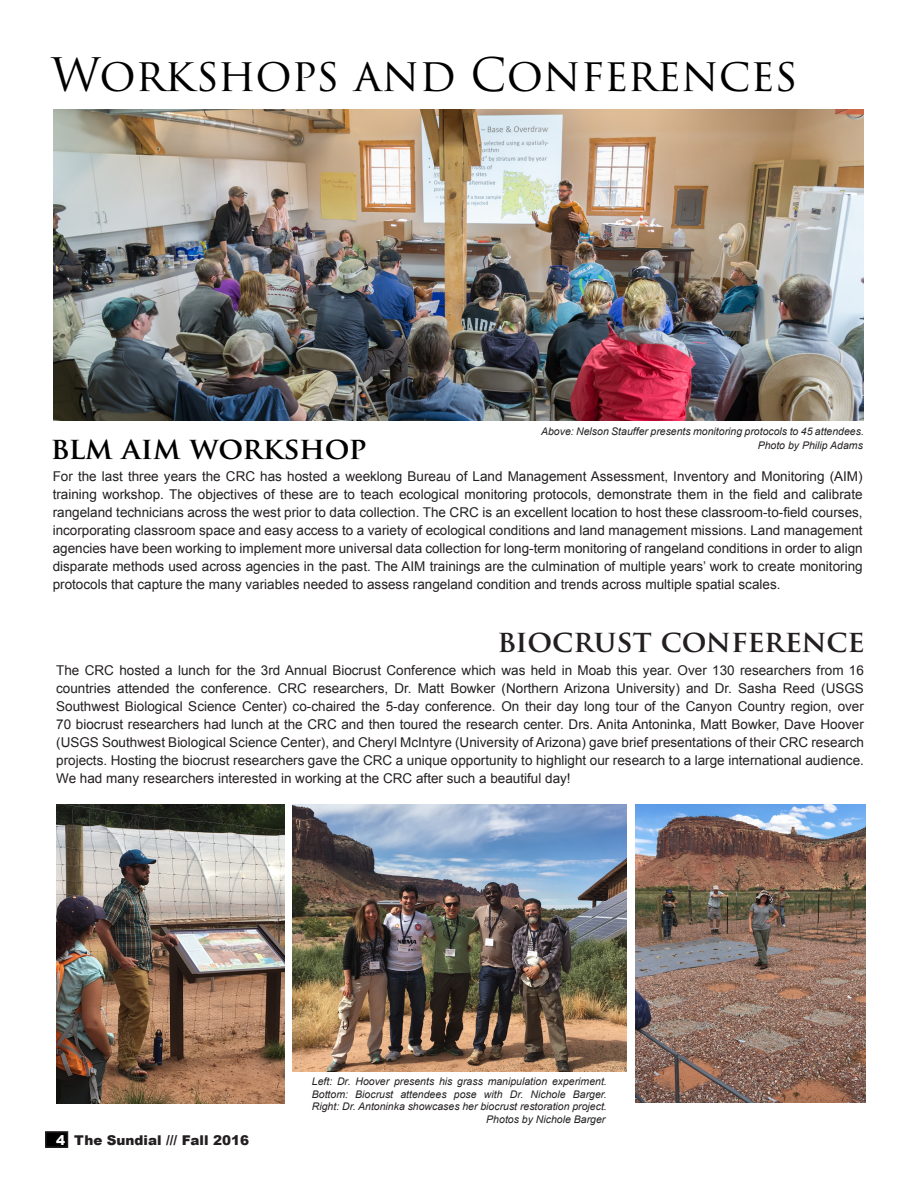
<style>
.page{position:relative;width:918px;height:1188px;background:#fff}
.page>*{position:absolute;margin:0;border:0;box-sizing:border-box;transform-origin:0 0}
.t1{font:45px "Trajan Pro 3";letter-spacing:-.01em;color:#000}
.t2{font:700 30px "Trajan Pro";letter-spacing:-.005em;color:#231f20}
.t3{font:700 30px "Trajan Pro";color:#000}
.t4{font:13.5px/18px "Arial";color:#231f20;text-align:justify}
.t5{font:900 13.5px "Arial";color:#231f20}
.t6{font:italic 10.5px "Arial";color:#231f20}
.s1{color:#fff}
</style>
<div class="page">
<div style="left:46px;top:1132px;width:21px;height:15px;background:#000"></div>
<div style="left:45px;top:1131px;width:23px;height:17px;border:2px solid #231f20"></div>
<img style="left:53px;top:109px;width:811px;height:311px">
<img style="left:293px;top:804px;width:333px;height:268px">
<img style="left:57px;top:804px;width:227px;height:299px">
<img style="left:635px;top:804px;width:231px;height:299px">
<p class="t1" style="left:51px;top:44px;width:748px">Workshops and Conferences</p>
<p class="t3" style="left:51px;top:429px;width:318px">BLM AIM WORKSHOP</p>
<p class="t6" style="left:541px;top:424px;width:324px">Above: Nelson Stauffer presents monitoring protocols to 45 attendees.</p>
<p class="t6" style="left:758px;top:439px;width:107px">Photo by Philip Adams</p>
<p class="t4" style="left:53px;top:467px;width:811px">For the last three years the CRC has hosted a weeklong Bureau of Land Management Assessment, Inventory and Monitoring (AIM) training workshop. The objectives of these are to teach ecological monitoring protocols, demonstrate them in the field and calibrate rangeland technicians across the west prior to data collection. The CRC is an excellent location to host these classroom-to-field courses, incorporating classroom space and easy access to a variety of ecological conditions and land management missions. Land management agencies have been working to implement more universal data collection for long-term monitoring of rangeland conditions in order to align disparate methods used across agencies in the past. The AIM trainings are the culmination of multiple years’ work to create monitoring protocols that capture the many variables needed to assess rangeland condition and trends across multiple spatial scales.</p>
<p class="t2" style="left:498px;top:623px;width:369px">BIOCRUST CONFERENCE</p>
<p class="t4" style="left:56px;top:661px;width:809px">The CRC hosted a lunch for the 3rd Annual Biocrust Conference which was held in Moab this year. Over 130 researchers from 16 countries attended the conference. CRC researchers, Dr. Matt Bowker (Northern Arizona University) and Dr. Sasha Reed (USGS Southwest Biological Science Center) co-chaired the 5-day conference. On their day long tour of the Canyon Country region, over 70 biocrust researchers had lunch at the CRC and then toured the research center. Drs. Anita Antoninka, Matt Bowker, Dave Hoover (USGS Southwest Biological Science Center), and Cheryl McIntyre (University of Arizona) gave brief presentations of their CRC research projects. Hosting the biocrust researchers gave the CRC a unique opportunity to highlight our research to a large international audience.<br>We had many researchers interested in working at the CRC after such a beautiful day!</p>
<p class="t6" style="left:312px;top:1074px;width:296px">Left: Dr. Hoover presents his grass manipulation experiment.</p>
<p class="t6" style="left:312px;top:1087px;width:297px">Bottom: Biocrust attendees pose with Dr. Nichole Barger.</p>
<p class="t6" style="left:312px;top:1100px;width:297px">Right: Dr. Antoninka showcases her biocrust restoration project.</p>
<p class="t5" style="left:56px;top:1130px;width:194px"><span class="s1">4</span> The Sundial /// Fall 2016</p>
<p class="t6" style="left:486px;top:1113px;width:121px">Photos by Nichole Barger</p>
</div>
